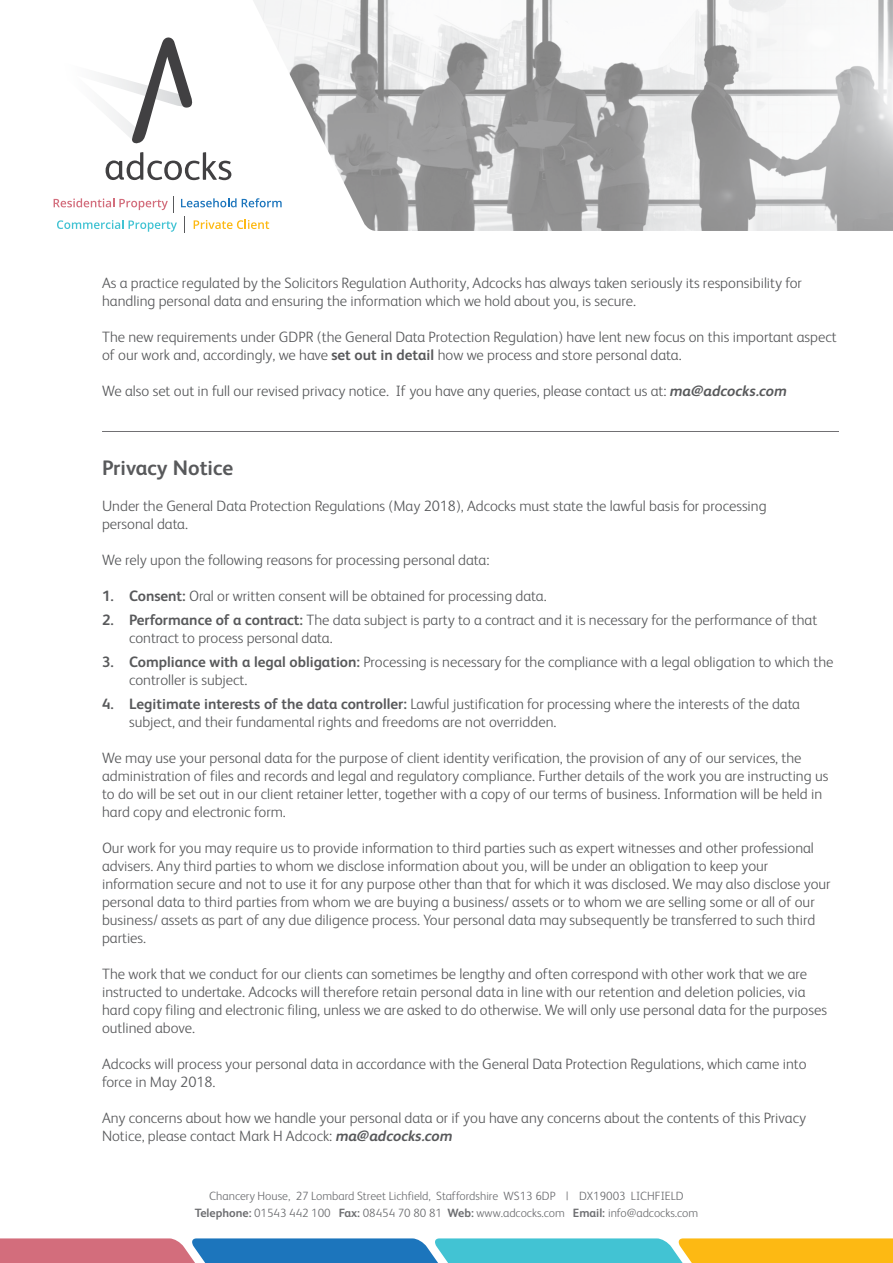
<style>
.page{position:relative;width:893px;height:1263px;background:#fff}
.page>*{position:absolute;margin:0;border:0;box-sizing:border-box;transform-origin:0 0}
.t1{font:700 21px "FS Albert";color:#58595b}
.t2{font:300 15px/18px "FS Albert";color:#58595b}
.t3{font:300 12px/16.5px "FS Albert";color:#6d6e71;text-align:center}
.s1{font-weight:700}
.s2{font-weight:700;font-style:italic}
</style>
<div class="page">
<svg style="left:102px;top:37px;width:91px;height:107px"></svg>
<svg style="left:106px;top:152px;width:125px;height:28px"></svg>
<svg style="left:54px;top:196px;width:120px;height:16px"></svg>
<svg style="left:57px;top:220px;width:66px;height:9px"></svg>
<svg style="left:129px;top:220px;width:48px;height:12px"></svg>
<svg style="left:181px;top:198px;width:72px;height:9px"></svg>
<svg style="left:194px;top:220px;width:59px;height:9px"></svg>
<img style="left:253px;top:0;width:640px;height:231px">
<svg style="left:0;top:1238px;width:893px;height:25px;background:#8b9e91"></svg>
<hr style="left:102px;top:431px;width:737px;height:1px;background:#717073">
<p class="t2" style="left:102px;top:274px;width:701px">As a practice regulated by the Solicitors Regulation Authority, Adcocks has always taken seriously its responsibility for handling personal data and ensuring the information which we hold about you, is secure.</p>
<p class="t2" style="left:102px;top:328px;width:736px">The new requirements under GDPR (the General Data Protection Regulation) have lent new focus on this important aspect of our work and, accordingly, we have <span class="s1">set out in detail</span> how we process and store personal data.</p>
<p class="t2" style="left:102px;top:382px;width:686px">We also set out in full our revised privacy notice. If you have any queries, please contact us at: <span class="s2">ma@adcocks.com</span></p>
<h1 class="t1" style="left:102px;top:456px;width:133px">Privacy Notice</h1>
<p class="t2" style="left:102px;top:497px;width:666px">Under the General Data Protection Regulations (May 2018), Adcocks must state the lawful basis for processing personal data.</p>
<p class="t2" style="left:102px;top:551px;width:389px">We rely upon the following reasons for processing personal data:</p>
<p class="t2" style="left:102px;top:587px;width:446px"><span class="s1">1. Consent:</span> Oral or written consent will be obtained for processing data.</p>
<p class="t2" style="left:129px;top:611px;width:690px;text-indent:-27px"><span class="s1">2. Performance of a contract:</span> The data subject is party to a contract and it is necessary for the performance of that contract to process personal data.</p>
<p class="t2" style="left:129px;top:653px;width:706px;text-indent:-27px"><span class="s1">3. Compliance with a legal obligation:</span> Processing is necessary for the compliance with a legal obligation to which the controller is subject.</p>
<p class="t2" style="left:129px;top:695px;width:672px;text-indent:-27px"><span class="s1">4. Legitimate interests of the data controller:</span> Lawful justification for processing where the interests of the data subject, and their fundamental rights and freedoms are not overridden.</p>
<p class="t2" style="left:102px;top:749px;width:728px">We may use your personal data for the purpose of client identity verification, the provision of any of our services, the administration of files and records and legal and regulatory compliance. Further details of the work you are instructing us to do will be set out in our client retainer letter, together with a copy of our terms of business. Information will be held in hard copy and electronic form.</p>
<p class="t2" style="left:102px;top:839px;width:730px">Our work for you may require us to provide information to third parties such as expert witnesses and other professional advisers. Any third parties to whom we disclose information about you, will be under an obligation to keep your information secure and not to use it for any purpose other than that for which it was disclosed. We may also disclose your personal data to third parties from whom we are buying a business/ assets or to whom we are selling some or all of our business/ assets as part of any due diligence process. Your personal data may subsequently be transferred to such third parties.</p>
<p class="t2" style="left:102px;top:965px;width:726px">The work that we conduct for our clients can sometimes be lengthy and often correspond with other work that we are instructed to undertake. Adcocks will therefore retain personal data in line with our retention and deletion policies, via hard copy filing and electronic filing, unless we are asked to do otherwise. We will only use personal data for the purposes outlined above.</p>
<p class="t2" style="left:102px;top:1055px;width:706px">Adcocks will process your personal data in accordance with the General Data Protection Regulations, which came into force in May 2018.</p>
<p class="t2" style="left:102px;top:1109px;width:705px">Any concerns about how we handle your personal data or if you have any concerns about the contents of this Privacy<br>Notice, please contact Mark H Adcock: <span class="s2">ma@adcocks.com</span></p>
<p class="t3" style="left:195px;top:1188px;width:505px">Chancery House, 27 Lombard Street Lichfield, Staffordshire WS13 6DP | DX19003 LICHFIELD<br><span class="s1">Telephone:</span> 01543 442 100 <span class="s1">Fax:</span> 08454 70 80 81 <span class="s1">Web:</span> www.adcocks.com <span class="s1">Email:</span> info@adcocks.com</p>
</div>
